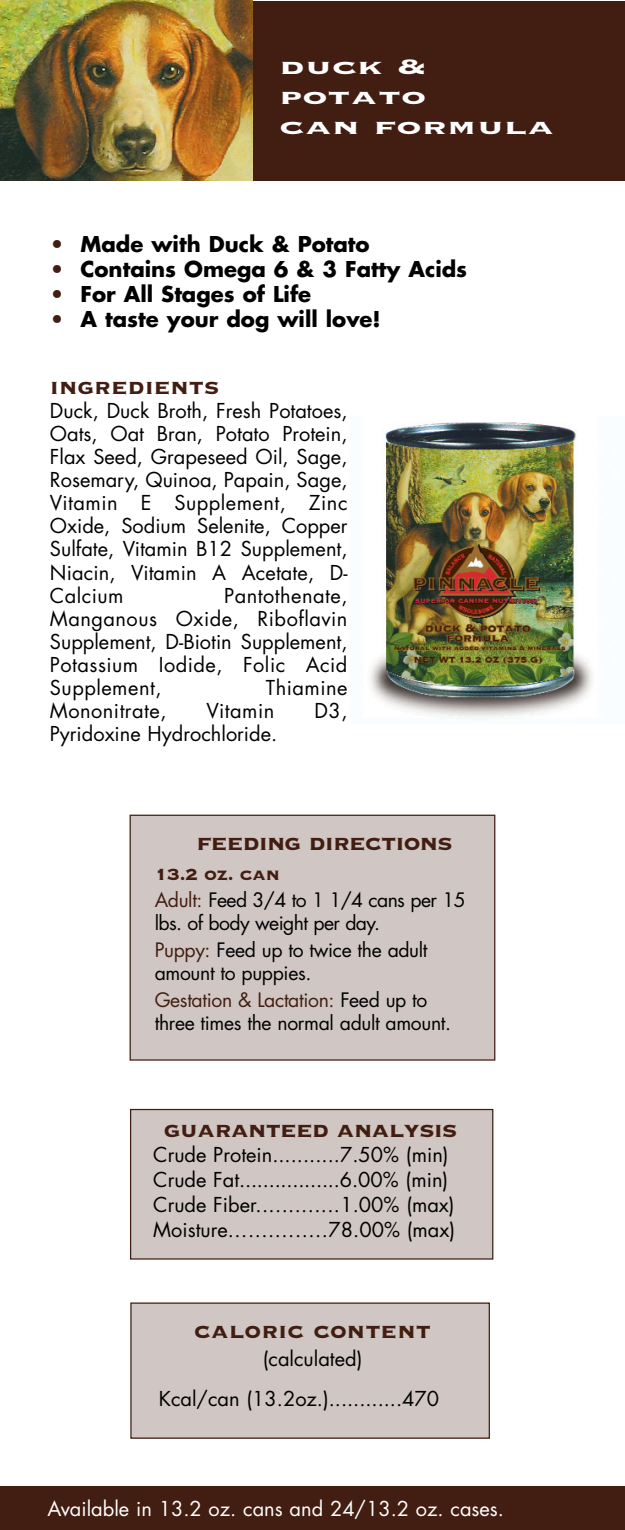
<style>
.page{position:relative;width:625px;height:1530px;background:#fff}
.page>*{position:absolute;margin:0;border:0;box-sizing:border-box;transform-origin:0 0}
.t1{font:27.5px "Copperplate Thirty Three BC";letter-spacing:-.03em;color:#421d11}
.t2{font:27.5px "Copperplate Thirty Three BC";color:#421d11}
.t3{font:27.5px/30px "Copperplate Thirty Three BC";color:#fff;scale:1.5 1}
.t4{font:700 21.25px "Futura";color:#000}
.t5{font:21.25px "Copperplate Thirty Three BC";letter-spacing:-.03em;color:#421d11}
.t6{font:20px/23.2px "Futura";color:#000}
.t7{font:20px "Futura";color:#fff}
.t8{font:20px "Futura";letter-spacing:.025em;color:#000}
.t9{font:19.5px/22.5px "Futura";letter-spacing:-.02em;color:#000}
.s1{color:#421d11}
</style>
<div class="page">
<div style="left:131px;top:1110px;width:361px;height:149px;background:#d0c7c4"></div>
<div style="left:130px;top:1109px;width:363px;height:151px;border:1px solid #421d11"></div>
<div style="left:131px;top:1303px;width:358px;height:135px;background:#d0c7c4"></div>
<div style="left:130px;top:1302px;width:360px;height:137px;border:1px solid #421d11"></div>
<div style="left:130px;top:815px;width:364px;height:245px;background:#d0c7c4"></div>
<div style="left:129px;top:815px;width:366px;height:246px;border:1px solid #421d11"></div>
<img style="left:370px;top:422px;width:223px;height:298px">
<div style="left:229px;top:1px;width:396px;height:179px;background:#421d11"></div>
<img style="left:0;top:0;width:252px;height:180px">
<div style="left:0;top:1487px;width:625px;height:43px;background:#421d11"></div>
<h1 class="t3" style="left:279px;top:50px;width:185px">duck &amp; potato<br>can formula</h1>
<p class="t4" style="left:50px;top:234px;width:321px"><span class="s1">•</span> Made with Duck &amp; Potato</p>
<p class="t4" style="left:50px;top:259px;width:418px"><span class="s1">•</span> Contains Omega 6 &amp; 3 Fatty Acids</p>
<p class="t4" style="left:50px;top:284px;width:263px"><span class="s1">•</span> For All Stages of Life</p>
<p class="t4" style="left:50px;top:309px;width:332px"><span class="s1">•</span> A taste your dog will love!</p>
<h1 class="t2" style="left:50px;top:369px;width:171px">ingredients</h1>
<p class="t6" style="left:50px;top:400px;width:299px;text-align:justify">Duck, Duck Broth, Fresh Potatoes, Oats, Oat Bran, Potato Protein, Flax Seed, Grapeseed Oil, Sage, Rosemary, Quinoa, Papain, Sage, Vitamin E Supplement, Zinc Oxide, Sodium Selenite, Copper Sulfate, Vitamin B12 Supplement, Niacin, Vitamin A Acetate, D-Calcium</p>
<p class="t6" style="left:50px;top:585px;width:299px;text-align:justify;text-indent:174px">Pantothenate, Manganous Oxide, Riboflavin Supplement, D-Biotin Supplement, Potassium Iodide, Folic Acid Supplement,</p>
<p class="t8" style="left:266px;top:679px;width:83px">Thiamine</p>
<p class="t8" style="left:50px;top:702px;width:118px">Mononitrate,</p>
<p class="t8" style="left:206px;top:702px;width:69px">Vitamin</p>
<p class="t6" style="left:314px;top:701px;width:35px">D3,</p>
<p class="t6" style="left:50px;top:724px;width:229px">Pyridoxine Hydrochloride.</p>
<h1 class="t1" style="left:196px;top:824px;width:258px">feeding directions</h1>
<p class="t5" style="left:155px;top:860px;width:127px">13.2 oz. can</p>
<p class="t9" style="left:155px;top:891px;width:312px"><span class="s1">Adult:</span> Feed 3/4 to 1 1/4 cans per 15 lbs. of body weight per day.</p>
<p class="t9" style="left:155px;top:941px;width:274px"><span class="s1">Puppy:</span> Feed up to twice the adult amount to puppies.</p>
<p class="t9" style="left:155px;top:991px;width:298px"><span class="s1">Gestation &amp; Lactation:</span> Feed up to three times the normal adult amount.</p>
<h1 class="t1" style="left:164px;top:1111px;width:295px">guaranteed analysis</h1>
<p class="t6" style="left:153px;top:1144px;width:303px;line-height:25px">Crude Protein...........7.50% (min)<br>Crude Fat.................6.00% (min)<br>Crude Fiber.............1.00% (max)<br>Moisture...............78.00% (max)</p>
<h1 class="t2" style="left:194px;top:1313px;width:238px">caloric content</h1>
<p class="t6" style="left:159px;top:1340px;width:282px;line-height:40px;text-indent:104px">(calculated)<br>Kcal/can (13.2oz.)............470</p>
<p class="t7" style="left:48px;top:1500px;width:458px">Available in 13.2 oz. cans and 24/13.2 oz. cases.</p>
</div>
